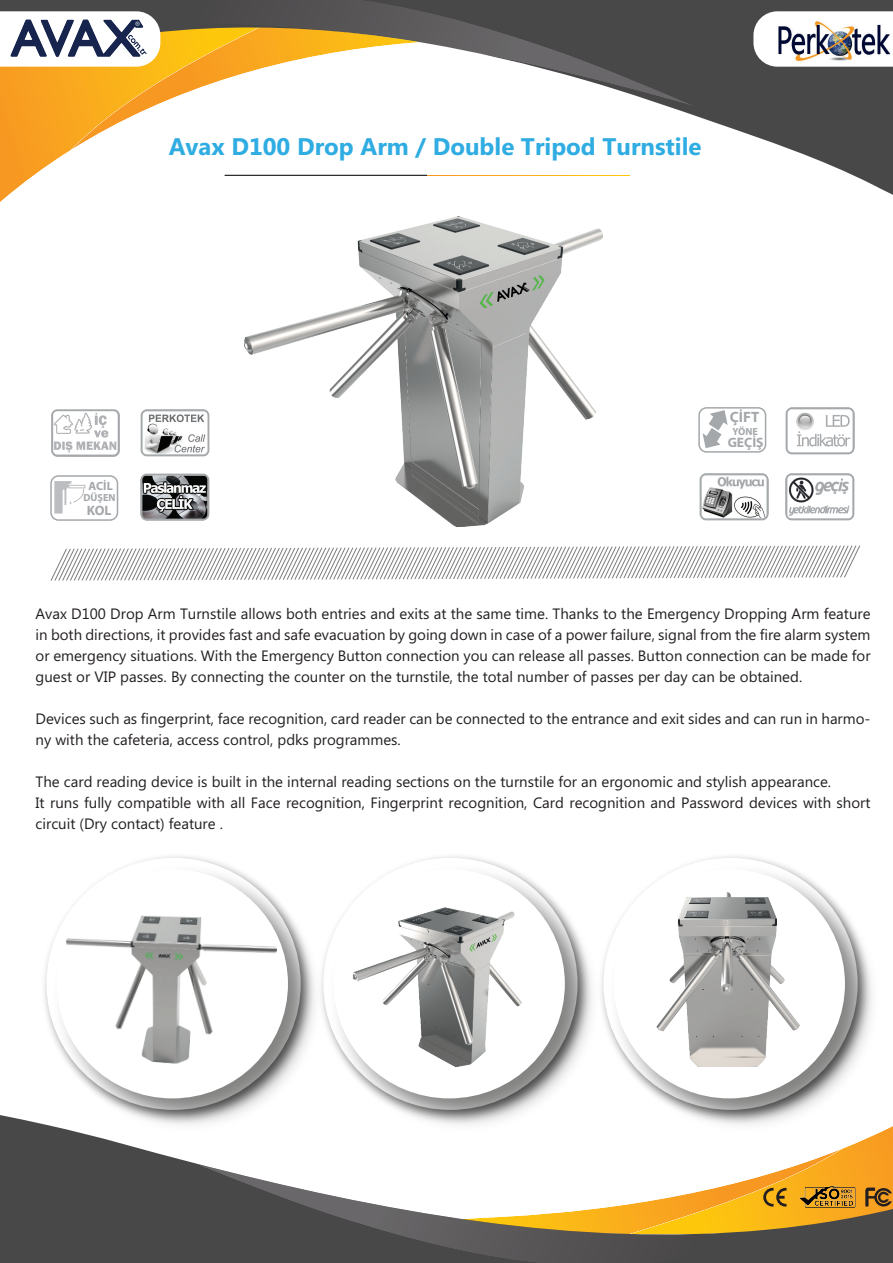
<style>
.page{position:relative;width:893px;height:1263px;background:#fff}
.page>*{position:absolute;margin:0;border:0;box-sizing:border-box;transform-origin:0 0}
.t1{font:700 24px "Microsoft Phags Pa";color:#2face2}
.t2{font:15px/21px "Microsoft Phags Pa";color:#231f20}
.t3{font:700 15px "Myriad Pro";color:#a4a8ab}
.t4{font:700 13.65px "Myriad Pro";color:#a4a8ab}
.t5{font:700 12px "Myriad Pro";color:#a4a8ab}
.t6{font:700 10.2px "Myriad Pro";color:#a4a8ab}
</style>
<div class="page">
<svg style="left:51px;top:545px;width:809px;height:36px"></svg>
<svg style="left:0;top:1115px;width:893px;height:148px;fill:#494849"></svg>
<svg style="left:192px;top:1162px;width:575px;height:101px;fill:#494849"></svg>
<svg style="left:424px;top:1126px;width:469px;height:110px"></svg>
<img style="left:798px;top:1185px;width:58px;height:23px">
<img style="left:329px;top:857px;width:273px;height:283px">
<div style="left:334px;top:869px;width:231px;height:229px;background:#fff;border-radius:50%"></div>
<img style="left:45px;top:857px;width:284px;height:283px">
<div style="left:57px;top:869px;width:231px;height:229px;background:#fff;border-radius:50%"></div>
<img style="left:602px;top:857px;width:284px;height:283px">
<div style="left:614px;top:869px;width:231px;height:229px;background:#fff;border-radius:50%"></div>
<svg style="left:0;top:0;width:893px;height:202px"></svg>
<svg style="left:124px;top:0;width:574px;height:107px"></svg>
<svg style="left:753px;top:11px;width:140px;height:56px"></svg>
<img style="left:776px;top:20px;width:114px;height:43px">
<svg style="left:0;top:11px;width:160px;height:56px"></svg>
<img style="left:11px;top:19px;width:135px;height:42px">
<img style="left:66px;top:912px;width:213px;height:155px">
<img style="left:141px;top:410px;width:69px;height:46px">
<img style="left:141px;top:473px;width:69px;height:47px">
<div style="left:50px;top:475px;width:68px;height:46px;border:2px solid #a4a8ab;border-radius:8px"></div>
<svg style="left:54px;top:481px;width:31px;height:32px"></svg>
<img style="left:785px;top:473px;width:69px;height:47px">
<img style="left:699px;top:473px;width:69px;height:47px">
<img style="left:785px;top:408px;width:69px;height:46px">
<div style="left:698px;top:407px;width:68px;height:46px;border:2px solid #a4a8ab;border-radius:8px"></div>
<svg style="left:703px;top:410px;width:25px;height:38px"></svg>
<img style="left:51px;top:410px;width:68px;height:46px">
<img style="left:657px;top:892px;width:142px;height:175px">
<img style="left:244px;top:216px;width:359px;height:310px">
<img style="left:352px;top:907px;width:170px;height:160px">
<h1 class="t1" style="left:169px;top:136px;width:534px">Avax D100 Drop Arm / Double Tripod Turnstile</h1>
<p class="t5" style="left:89px;top:479px;width:26px">ACİL</p>
<p class="t6" style="left:83px;top:492px;width:34px">DÜŞEN</p>
<p class="t4" style="left:87px;top:503px;width:26px">KOL</p>
<p class="t3" style="left:730px;top:410px;width:31px">ÇİFT</p>
<p class="t6" style="left:732px;top:426px;width:27px">YÖNE</p>
<p class="t4" style="left:728px;top:436px;width:37px">GEÇİŞ</p>
<p class="t2" style="left:36px;top:604px;width:836px;text-align:justify">Avax D100 Drop Arm Turnstile allows both entries and exits at the same time. Thanks to the Emergency Dropping Arm feature in both directions, it provides fast and safe evacuation by going down in case of a power failure, signal from the fire alarm system or emergency situations. With the Emergency Button connection you can release all passes. Button connection can be made for guest or VIP passes. By connecting the counter on the turnstile, the total number of passes per day can be obtained.</p>
<p class="t2" style="left:36px;top:709px;width:836px">Devices such as fingerprint, face recognition, card reader can be connected to the entrance and exit sides and can run in harmo&shy;ny with the cafeteria, access control, pdks programmes.</p>
<p class="t2" style="left:36px;top:772px;width:836px">The card reading device is built in the internal reading sections on the turnstile for an ergonomic and stylish appearance.<br>It runs fully compatible with all Face recognition, Fingerprint recognition, Card recognition and Password devices with short circuit (Dry contact) feature .</p>
</div>
